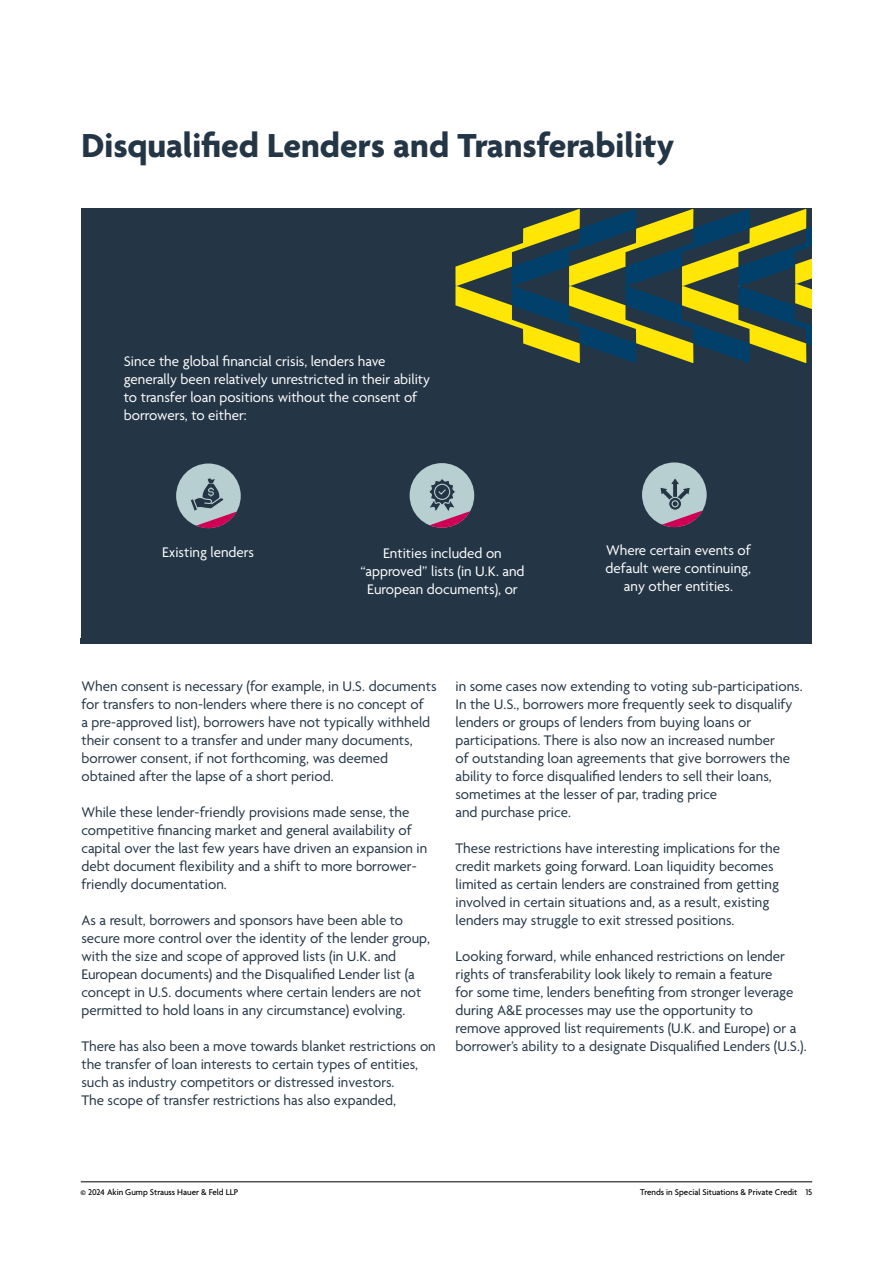
<style>
.page{position:relative;width:893px;height:1263px;background:#fff}
.page>*{position:absolute;margin:0;border:0;box-sizing:border-box;transform-origin:0 0}
.t1{font:700 36px "Agenda";color:#243646}
.t2{font:15px/18px "Agenda";color:#243646}
.t3{font:15px/18px "Agenda";color:#fff;text-align:center}
.t4{font:500 9px "Agenda";color:#000}
</style>
<div class="page">
<div style="left:81px;top:208px;width:731px;height:436px;background:#243646"></div>
<hr style="left:81px;top:1181px;width:731px;height:1px;background:#000">
<div style="left:176px;top:463px;width:65px;height:65px;background:#b8cfd1;border-radius:50%"></div>
<svg style="left:189px;top:476px;width:48px;height:52px"></svg>
<div style="left:410px;top:463px;width:64px;height:65px;background:#b8cfd1;border-radius:50%"></div>
<svg style="left:427px;top:478px;width:43px;height:50px"></svg>
<div style="left:642px;top:462px;width:65px;height:65px;background:#b8cfd1;border-radius:50%"></div>
<svg style="left:660px;top:477px;width:42px;height:50px"></svg>
<div style="left:672px;top:500px;width:7px;height:7px;border:1px solid #b8cfd1;border-radius:50%"></div>
<svg style="left:455px;top:209px;width:357px;height:154px"></svg>
<h1 class="t1" style="left:81px;top:126px;width:594px">Disqualified Lenders and Transferability</h1>
<p class="t3" style="left:124px;top:353px;width:308px;text-align:left">Since the global financial crisis, lenders have generally been relatively unrestricted in their ability to transfer loan positions without the consent of borrowers, to either:</p>
<p class="t3" style="left:162px;top:544px;width:94px">Existing lenders</p>
<p class="t3" style="left:360px;top:545px;width:166px">Entities included on “approved” lists (in U.K. and<br>European documents), or</p>
<p class="t3" style="left:606px;top:542px;width:147px">Where certain events of default were continuing, any other entities.</p>
<p class="t2" style="left:81px;top:678px;width:357px">When consent is necessary (for example, in U.S. documents for transfers to non-lenders where there is no concept of<br>a pre-approved list), borrowers have not typically withheld their consent to a transfer and under many documents, borrower consent, if not forthcoming, was deemed obtained after the lapse of a short period.</p>
<p class="t2" style="left:81px;top:804px;width:347px">While these lender-friendly provisions made sense, the competitive financing market and general availability of capital over the last few years have driven an expansion in debt document flexibility and a shift to more borrower&shy;friendly documentation.</p>
<p class="t2" style="left:81px;top:912px;width:350px">As a result, borrowers and sponsors have been able to secure more control over the identity of the lender group, with the size and scope of approved lists (in U.K. and European documents) and the Disqualified Lender list (a concept in U.S. documents where certain lenders are not permitted to hold loans in any circumstance) evolving.</p>
<p class="t2" style="left:81px;top:1038px;width:356px">There has also been a move towards blanket restrictions on the transfer of loan interests to certain types of entities, such as industry competitors or distressed investors.<br>The scope of transfer restrictions has also expanded,</p>
<p class="t2" style="left:455px;top:678px;width:349px">in some cases now extending to voting sub-participations.<br>In the U.S., borrowers more frequently seek to disqualify lenders or groups of lenders from buying loans or participations. There is also now an increased number<br>of outstanding loan agreements that give borrowers the ability to force disqualified lenders to sell their loans, sometimes at the lesser of par, trading price<br>and purchase price.</p>
<p class="t2" style="left:455px;top:840px;width:326px">These restrictions have interesting implications for the credit markets going forward. Loan liquidity becomes limited as certain lenders are constrained from getting involved in certain situations and, as a result, existing lenders may struggle to exit stressed positions.</p>
<p class="t2" style="left:455px;top:948px;width:353px">Looking forward, while enhanced restrictions on lender rights of transferability look likely to remain a feature<br>for some time, lenders benefiting from stronger leverage during A&amp;E processes may use the opportunity to<br>remove approved list requirements (U.K. and Europe) or a borrower’s ability to a designate Disqualified Lenders (U.S.).</p>
<p class="t4" style="left:80px;top:1187px;width:159px">© 2024 Akin Gump Strauss Hauer &amp; Feld LLP</p>
<p class="t4" style="left:640px;top:1187px;width:174px">Trends in Special Situations &amp; Private Credit 15</p>
</div>
